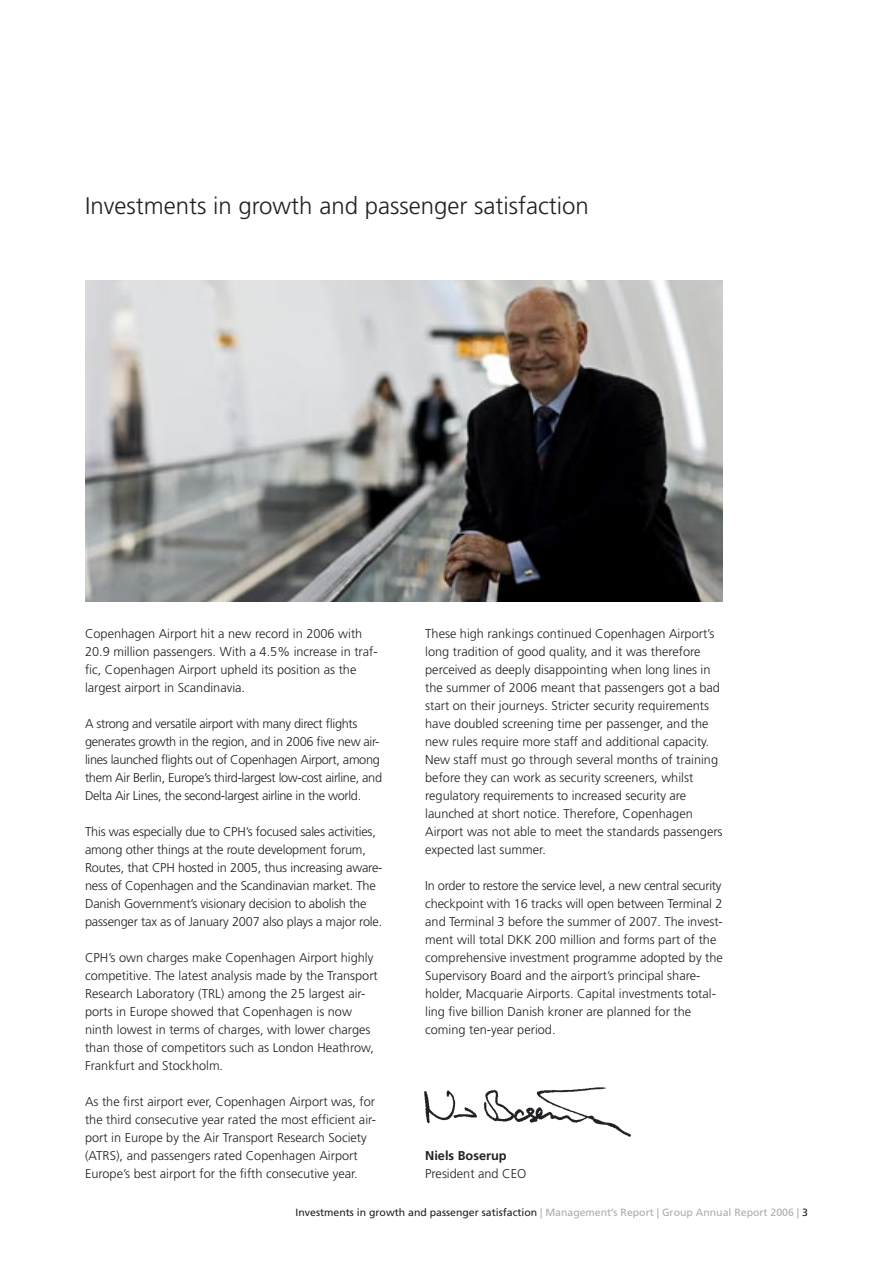
<style>
.page{position:relative;width:893px;height:1263px;background:#fff}
.page>*{position:absolute;margin:0;border:0;box-sizing:border-box;transform-origin:0 0}
.Overskrift{font:300 24px "Frutiger";color:#212125}
.Brødtekst{font:300 12.75px/18px "Frutiger";color:#212125}
.Brødtekst-2{font:300 12.75px/18px "Frutiger";letter-spacing:-.025em;color:#212125}
.Mellemrubrik{font:700 12.75px "Frutiger";color:#212125}
.Side_Afsnit_ulige{font:10.5px "Frutiger";color:#212125}
.s1{color:#acadb0}
</style>
<div class="page">
<img style="left:424px;top:1087px;width:207px;height:50px">
<img style="left:85px;top:281px;width:638px;height:321px">
<p class="Overskrift" style="left:85px;top:192px;width:505px">Investments in growth and passenger satisfaction</p>
<p class="Brødtekst" style="left:85px;top:625px;width:294px">Copenhagen Airport hit a new record in 2006 with 20.9 million passengers. With a 4.5% increase in traf&shy;fic, Copenhagen Airport upheld its position as the largest airport in Scandinavia.</p>
<p class="Brødtekst-2" style="left:85px;top:715px;width:299px">A strong and versatile airport with many direct flights generates growth in the region, and in 2006 five new air&shy;lines launched flights out of Copenhagen Airport, among them Air Berlin, Europe’s third-largest low-cost airline, and Delta Air Lines, the second-largest airline in the world.</p>
<p class="Brødtekst" style="left:85px;top:823px;width:299px">This was especially due to CPH’s focused sales activities, among other things at the route development forum, Routes, that CPH hosted in 2005, thus increasing aware&shy;ness of Copenhagen and the Scandinavian market. The Danish Government’s visionary decision to abolish the passenger tax as of January 2007 also plays a major role.</p>
<p class="Brødtekst" style="left:85px;top:949px;width:294px">CPH’s own charges make Copenhagen Airport highly competitive. The latest analysis made by the Transport Research Laboratory (TRL) among the 25 largest air&shy;ports in Europe showed that Copenhagen is now ninth lowest in terms of charges, with lower charges than those of competitors such as London Heathrow, Frankfurt and Stockholm.</p>
<p class="Brødtekst" style="left:85px;top:1093px;width:292px">As the first airport ever, Copenhagen Airport was, for the third consecutive year rated the most efficient air&shy;port in Europe by the Air Transport Research Society (ATRS), and passengers rated Copenhagen Airport Europe’s best airport for the fifth consecutive year.</p>
<p class="Brødtekst" style="left:425px;top:625px;width:299px">These high rankings continued Copenhagen Airport’s long tradition of good quality, and it was therefore perceived as deeply disappointing when long lines in the summer of 2006 meant that passengers got a bad start on their journeys. Stricter security requirements have doubled screening time per passenger, and the new rules require more staff and additional capacity.<br>New staff must go through several months of training before they can work as security screeners, whilst regulatory requirements to increased security are launched at short notice. Therefore, Copenhagen Airport was not able to meet the standards passengers expected last summer.</p>
<p class="Brødtekst" style="left:425px;top:877px;width:299px">In order to restore the service level, a new central security checkpoint with 16 tracks will open between Terminal 2 and Terminal 3 before the summer of 2007. The invest&shy;ment will total DKK 200 million and forms part of the comprehensive investment programme adopted by the Supervisory Board and the airport’s principal share&shy;holder, Macquarie Airports. Capital investments total&shy;ling five billion Danish kroner are planned for the coming ten-year period.</p>
<p class="Mellemrubrik" style="left:425px;top:1148px;width:83px">Niels Boserup</p>
<p class="Brødtekst" style="left:425px;top:1165px;width:103px">President and CEO</p>
<p class="Side_Afsnit_ulige" style="left:296px;top:1206px;width:514px">Investments in growth and passenger satisfaction <span class="s1">| Management’s Report | Group Annual Report 2006 |</span> 3</p>
</div>
